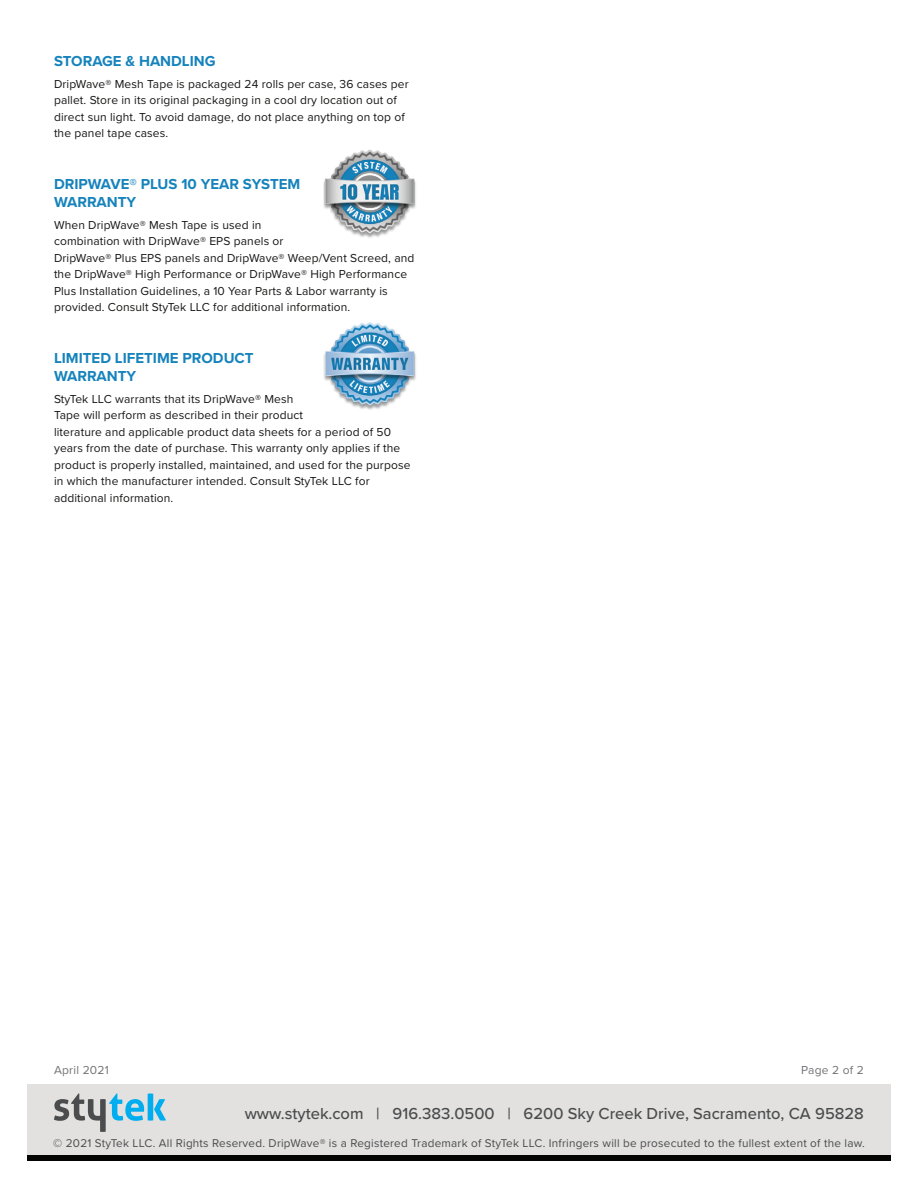
<style>
.page{position:relative;width:918px;height:1188px;background:#fff}
.page>*{position:absolute;margin:0;border:0;box-sizing:border-box;transform-origin:0 0}
.t1{font:500 16.5px "Proxima Nova";color:#4b4c4d}
.Paragraph_Style_2{font:700 15px/18px "Proxima Nova";color:#1683bc}
.Paragraph_Style_1{font:12px/16.5px "Proxima Nova";letter-spacing:.01em;color:#171716}
.t2{font:12px "Proxima Nova";letter-spacing:.02em;color:#717275}
.t3{font:11.7px "Proxima Nova";letter-spacing:.02em;color:#4b4c4d}
</style>
<div class="page">
<div style="left:27px;top:1084px;width:864px;height:71px;background:#e2e1e0"></div>
<svg style="left:54px;top:1093px;width:112px;height:39px"></svg>
<div style="left:27px;top:1155px;width:864px;height:6px;background:#040503"></div>
<img style="left:323px;top:322px;width:93px;height:88px">
<img style="left:323px;top:149px;width:93px;height:89px">
<p class="Paragraph_Style_2" style="left:54px;top:52px;width:163px">STORAGE &amp; HANDLING</p>
<p class="Paragraph_Style_1" style="left:54px;top:75px;width:356px">DripWave® Mesh Tape is packaged 24 rolls per case, 36 cases per pallet. Store in its original packaging in a cool dry location out of direct sun light. To avoid damage, do not place anything on top of the panel tape cases.</p>
<p class="Paragraph_Style_2" style="left:54px;top:175px;width:248px">DRIPWAVE® PLUS 10 YEAR SYSTEM<br>WARRANTY</p>
<p class="Paragraph_Style_1" style="left:54px;top:216px;width:362px">When DripWave® Mesh Tape is used in<br>combination with DripWave® EPS panels or<br>DripWave® Plus EPS panels and DripWave® Weep/Vent Screed, and the DripWave® High Performance or DripWave® High Performance Plus Installation Guidelines, a 10 Year Parts &amp; Labor warranty is provided. Consult StyTek LLC for additional information.</p>
<p class="Paragraph_Style_2" style="left:54px;top:349px;width:201px">LIMITED LIFETIME PRODUCT<br>WARRANTY</p>
<p class="Paragraph_Style_1" style="left:54px;top:390px;width:358px">StyTek LLC warrants that its DripWave® Mesh<br>Tape will perform as described in their product<br>literature and applicable product data sheets for a period of 50 years from the date of purchase. This warranty only applies if the product is properly installed, maintained, and used for the purpose in which the manufacturer intended. Consult StyTek LLC for additional information.</p>
<p class="t2" style="left:54px;top:1061px;width:56px">April 2021</p>
<p class="t2" style="left:801px;top:1061px;width:64px">Page 2 of 2</p>
<p class="t1" style="left:245px;top:1101px;width:621px">www.stytek.com | 916.383.0500 | 6200 Sky Creek Drive, Sacramento, CA 95828</p>
<p class="t3" style="left:53px;top:1134px;width:813px">© 2021 StyTek LLC. All Rights Reserved. DripWave® is a Registered Trademark of StyTek LLC. Infringers will be prosecuted to the fullest extent of the law.</p>
</div>
